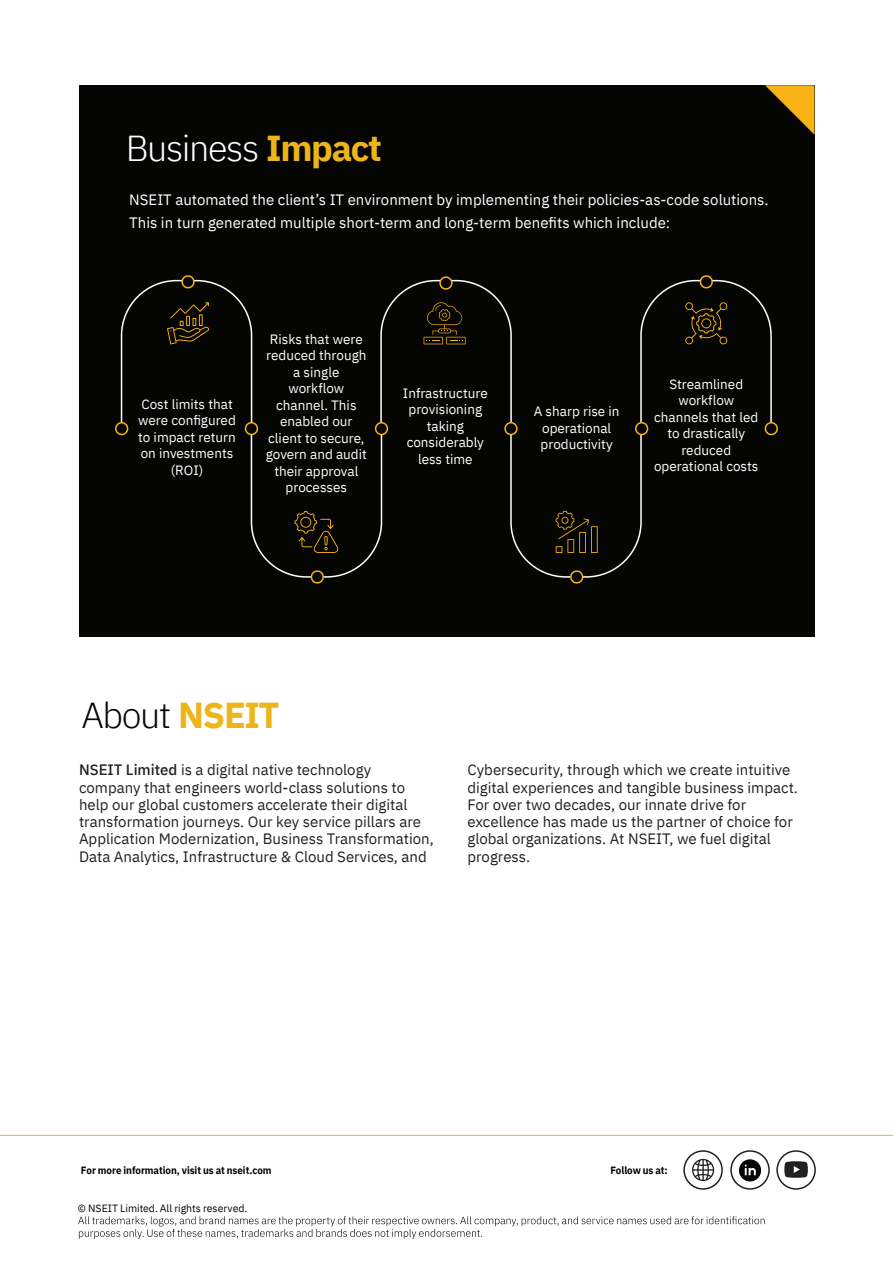
<style>
.page{position:relative;width:893px;height:1263px;background:#fff}
.page>*{position:absolute;margin:0;border:0;box-sizing:border-box;transform-origin:0 0}
.t1{font:300 36px "IBM Plex Sans";letter-spacing:-.04em;color:#fff}
.t2{font:300 36px "IBM Plex Sans";letter-spacing:-.04em;color:#070706}
.t3{font:15px/17.2px "IBM Plex Sans";color:#231f20}
.t4{font:15px/22.5px "IBM Plex Sans";color:#fff}
.t5{font:13.5px/16.5px "IBM Plex Sans";color:#fff;text-align:center}
.t6{font:700 10.5px "IBM Plex Sans";letter-spacing:-.005em;color:#050604;scale:.93 1}
.t7{font:10.5px "IBM Plex Sans";color:#050604}
.s1{font-weight:700;color:#eeb51a}
.s2{font-weight:500}
</style>
<div class="page">
<div style="left:79px;top:85px;width:735px;height:552px;background:#050604"></div>
<svg style="left:765px;top:85px;width:49px;height:49px"></svg>
<hr style="left:0;top:1135px;width:893px;height:1px;background:#eeb41a">
<svg style="left:784px;top:1161px;width:24px;height:17px"></svg>
<svg style="left:739px;top:1159px;width:22px;height:22px"></svg>
<div style="left:776px;top:1150px;width:40px;height:40px;border:2px solid #211f1f;border-radius:50%"></div>
<div style="left:730px;top:1150px;width:40px;height:40px;border:2px solid #211f1f;border-radius:50%"></div>
<svg style="left:78px;top:1216px;width:687px;height:23px"></svg>
<div style="left:683px;top:1150px;width:40px;height:40px;border:2px solid #211f1f;border-radius:50%"></div>
<svg style="left:692px;top:1159px;width:22px;height:22px"></svg>
<svg style="left:115px;top:275px;width:663px;height:309px"></svg>
<h1 class="t1" style="left:126px;top:121px;width:258px">Business <span class="s1">Impact</span></h1>
<p class="t4" style="left:129px;top:187px;width:641px">NSEIT automated the client’s IT environment by implementing their policies-as-code solutions.<br>This in turn generated multiple short-term and long-term benefits which include:</p>
<p class="t5" style="left:138px;top:395px;width:99px">Cost limits that were configured to impact return on investments (ROI)</p>
<p class="t5" style="left:266px;top:330px;width:102px">Risks that were reduced through a single workflow channel. This enabled our client to secure, govern and audit their approval processes</p>
<p class="t5" style="left:403px;top:384px;width:86px">Infrastructure provisioning taking considerably less time</p>
<p class="t5" style="left:534px;top:402px;width:87px">A sharp rise in operational productivity</p>
<p class="t5" style="left:654px;top:375px;width:106px">Streamlined workflow channels that led to drastically reduced operational costs</p>
<h1 class="t2" style="left:81px;top:688px;width:200px">About <span class="s1">NSEIT</span></h1>
<p class="t3" style="left:79px;top:760px;width:356px"><span class="s2">NSEIT Limited</span> is a digital native technology company that engineers world-class solutions to help our global customers accelerate their digital transformation journeys. Our key service pillars are Application Modernization, Business Transformation, Data Analytics, Infrastructure &amp; Cloud Services, and</p>
<p class="t3" style="left:467px;top:760px;width:332px">Cybersecurity, through which we create intuitive digital experiences and tangible business impact.<br>For over two decades, our innate drive for excellence has made us the partner of choice for global organizations. At NSEIT, we fuel digital progress.</p>
<p class="t6" style="left:81px;top:1161px;width:207px">For more information, visit us at nseit.com</p>
<p class="t6" style="left:610px;top:1161px;width:63px">Follow us at:</p>
<p class="t7" style="left:78px;top:1200px;width:171px">© NSEIT Limited. All rights reserved.</p>
</div>
